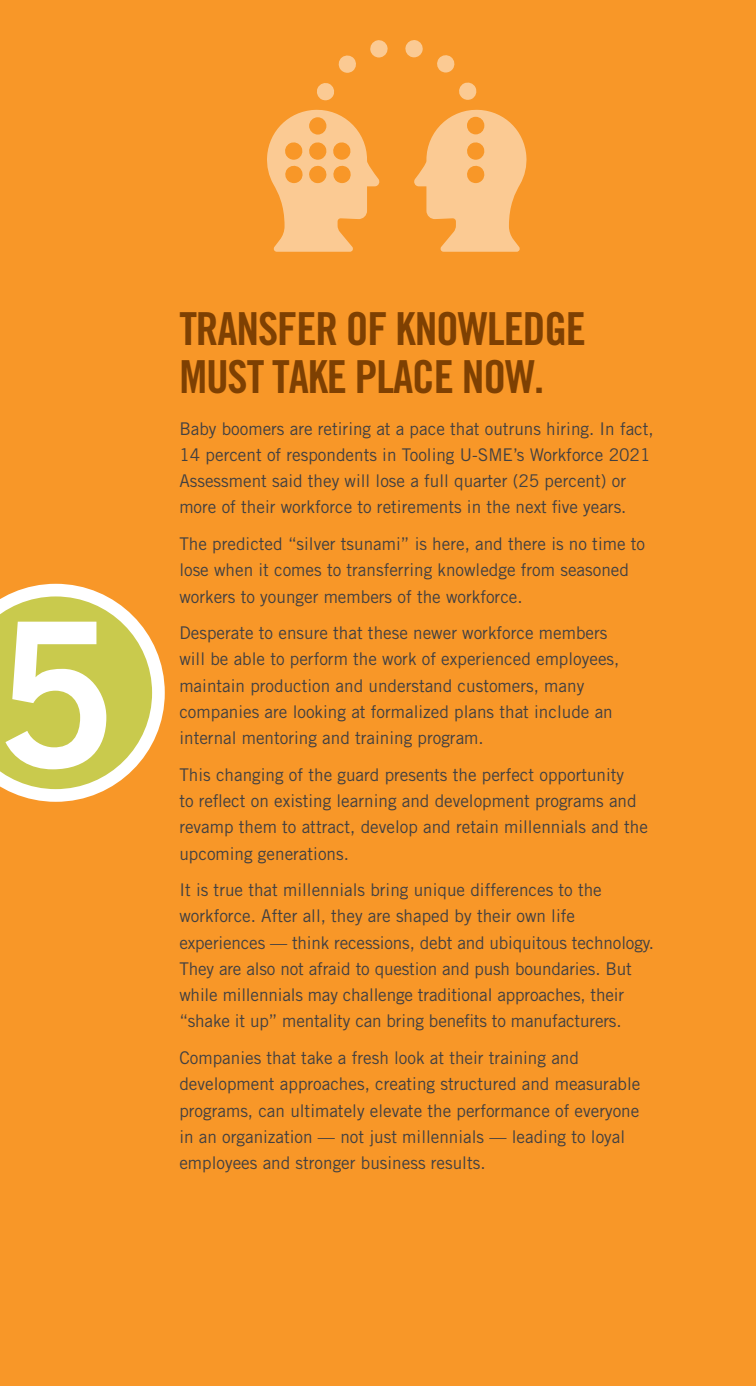
<style>
.page{position:relative;width:756px;height:1386px;background:#f89728}
.page>*{position:absolute;margin:0;border:0;box-sizing:border-box;transform-origin:0 0}
.t1{font:201.78px "Trade Gothic LT Std Bd 2";color:#fff}
.t2{font:45.5px/47.2px "Trade Gothic LT Std Bd Cn 20";letter-spacing:-.025em;color:#7e4002}
.t3{font:17.5px/26.2px "Trade Gothic LT Std";color:#414042}
</style>
<div class="page">
<svg style="left:267px;top:40px;width:260px;height:212px"></svg>
<svg style="left:0;top:584px;width:165px;height:218px"></svg>
<p class="t1" style="left:-5px;top:570px;width:125px">5</p>
<p class="t2" style="left:179px;top:305px;width:408px">TRANSFER OF KNOWLEDGE<br>MUST TAKE PLACE NOW.</p>
<p class="t3" style="left:179px;top:415px;width:476px">Baby boomers are retiring at a pace that outruns hiring. In fact, 14 percent of respondents in Tooling U-SME’s Workforce 2021<br>Assessment said they will lose a full quarter (25 percent) or more of their workforce to retirements in the next fve years.</p>
<p class="t3" style="left:179px;top:530px;width:467px">The predicted “silver tsunami” is here, and there is no time to lose when it comes to transferring knowledge from seasoned workers to younger members of the workforce.</p>
<p class="t3" style="left:179px;top:620px;width:442px">Desperate to ensure that these newer workforce members will be able to perform the work of experienced employees, maintain production and understand customers, many companies are looking at formalized plans that include an internal mentoring and training program.</p>
<p class="t3" style="left:179px;top:761px;width:470px">This changing of the guard presents the perfect opportunity<br>to refect on existing learning and development programs and revamp them to attract, develop and retain millennials and the upcoming generations.</p>
<p class="t3" style="left:179px;top:877px;width:476px">It is true that millennials bring unique differences to the workforce. After all, they are shaped by their own life experiences — think recessions, debt and ubiquitous technology.<br>They are also not afraid to question and push boundaries. But while millennials may challenge traditional approaches, their “shake it up” mentality can bring benefts to manufacturers.</p>
<p class="t3" style="left:179px;top:1045px;width:463px">Companies that take a fresh look at their training and development approaches, creating structured and measurable programs, can ultimately elevate the performance of everyone in an organization — not just millennials — leading to loyal employees and stronger business results.</p>
</div>
